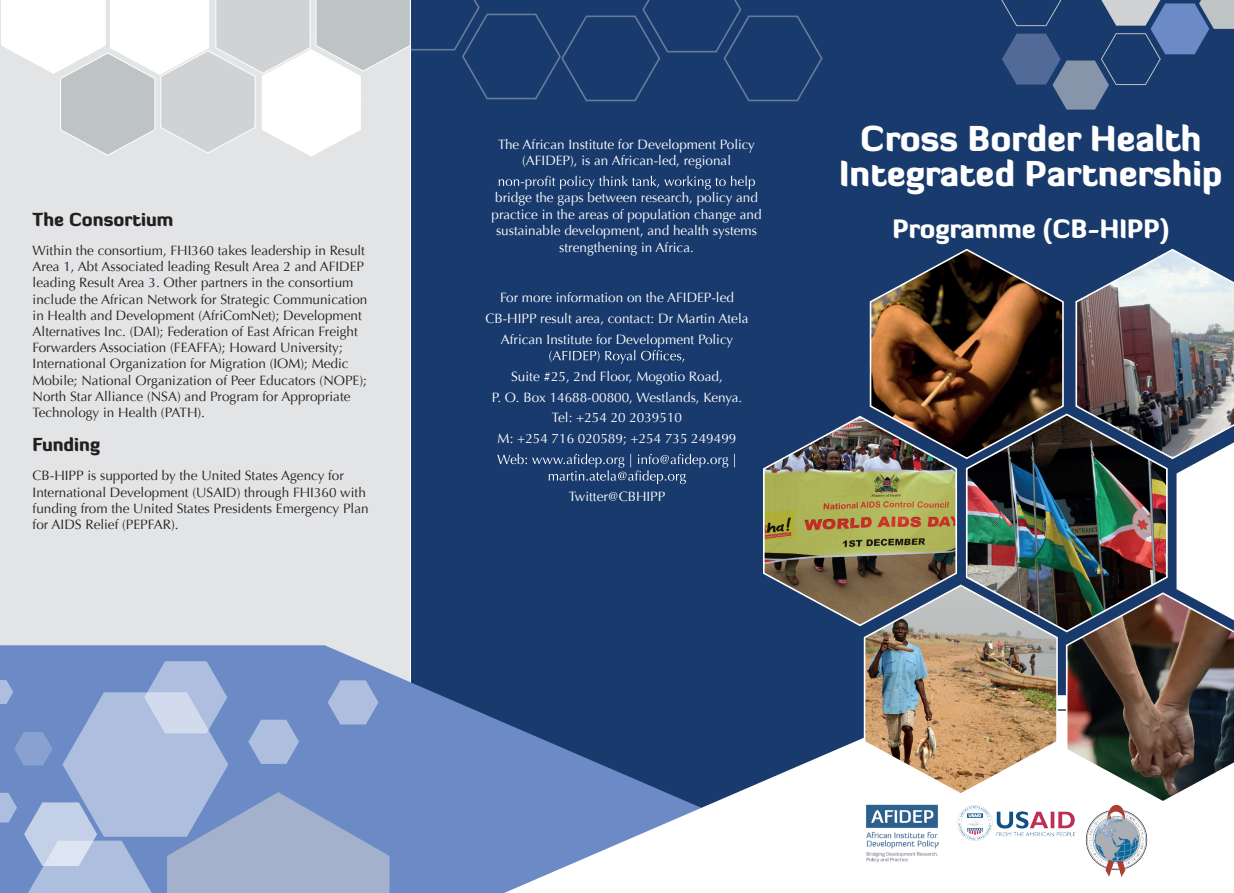
<style>
.page{position:relative;width:1234px;height:893px;background:#fff}
.page>*{position:absolute;margin:0;border:0;box-sizing:border-box;transform-origin:0 0}
.t1{font:900 34.5px/34.5px "Diavlo";color:#fff;text-align:center}
.t2{font:900 25.5px "Diavlo";color:#fff}
.t3{font:900 18px "Diavlo";color:#231f20}
.t4{font:13.5px/16.2px "Optima";color:#231f20}
.t5{font:13.5px/20.7px "Optima";color:#fff;text-align:center}
</style>
<div class="page">
<div style="left:411px;top:0;width:822px;height:893px;background:#193a6c"></div>
<div style="left:0;top:0;width:410px;height:893px;background:#e3e4e5"></div>
<svg style="left:0;top:645px;width:504px;height:248px;fill:#6c8bc6"></svg>
<svg style="left:504px;top:722px;width:729px;height:171px;fill:#fff"></svg>
<svg style="left:0;top:661px;width:389px;height:232px;background:#8ea5d0"></svg>
<svg style="left:1001px;top:0;width:232px;height:110px"></svg>
<svg style="left:549px;top:350px;width:135px;height:14px"></svg>
<svg style="left:497px;top:454px;width:232px;height:30px"></svg>
<img style="left:762px;top:248px;width:471px;height:556px">
<img style="left:964px;top:413px;width:204px;height:220px">
<img style="left:956px;top:804px;width:121px;height:38px">
<img style="left:1085px;top:804px;width:61px;height:73px">
<img style="left:865px;top:804px;width:73px;height:58px">
<svg style="left:1px;top:0;width:821px;height:157px"></svg>
<svg style="left:498px;top:176px;width:256px;height:13px"></svg>
<h3 class="t3" style="left:33px;top:208px;width:142px">The Consortium</h3>
<p class="t4" style="left:33px;top:243px;width:336px">Within the consortium, FHI360 takes leadership in Result Area 1, Abt Associated leading Result Area 2 and AFIDEP leading Result Area 3. Other partners in the consortium include the African Network for Strategic Communication in Health and Development (AfriComNet); Development Alternatives Inc. (DAI); Federation of East African Freight Forwarders Association (FEAFFA); Howard University; International Organization for Migration (IOM); Medic Mobile; National Organization of Peer Educators (NOPE); North Star Alliance (NSA) and Program for Appropriate Technology in Health (PATH).</p>
<h3 class="t3" style="left:33px;top:433px;width:69px">Funding</h3>
<p class="t4" style="left:33px;top:468px;width:337px">CB-HIPP is supported by the United States Agency for International Development (USAID) through FHI360 with funding from the United States Presidents Emergency Plan for AIDS Relief (PEPFAR).</p>
<p class="t5" style="left:498px;top:136px;width:258px;line-height:16.5px">The African Institute for Development Policy (AFIDEP), is an African-led, regional</p>
<p class="t5" style="left:491px;top:190px;width:271px;line-height:16.5px">bridge the gaps between research, policy and practice in the areas of population change and sustainable development, and health systems strengthening in Africa.</p>
<p class="t5" style="left:485px;top:287px;width:264px">For more information on the AFIDEP-led<br>CB-HIPP result area, contact: Dr Martin Atela<br>African Institute for Development Policy</p>
<p class="t5" style="left:491px;top:366px;width:252px">Suite #25, 2nd Floor, Mogotio Road,<br>P. O. Box 14688-00800, Westlands, Kenya.<br>Tel: +254 20 2039510<br>M: +254 716 020589; +254 735 249499</p>
<p class="t5" style="left:568px;top:486px;width:98px">Twitter@CBHIPP</p>
<h1 class="t1" style="left:839px;top:121px;width:384px">Cross Border Health<br>Integrated Partnership</h1>
<h2 class="t2" style="left:892px;top:212px;width:278px">Programme (CB-HIPP)</h2>
</div>
